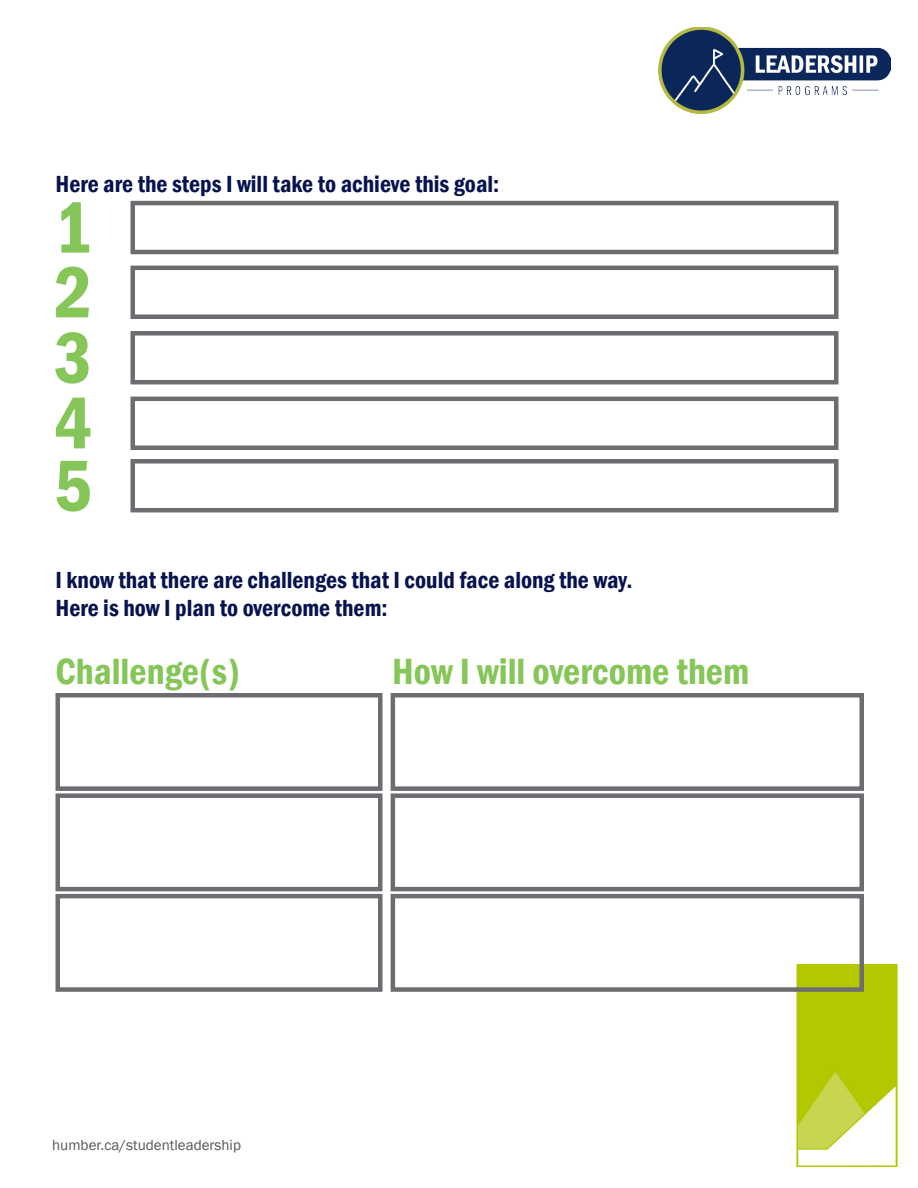
<style>
.page{position:relative;width:918px;height:1188px;background:#fff}
.page>*{position:absolute;margin:0;border:0;box-sizing:border-box;transform-origin:0 0}
.t1{font:600 condensed 75px/64.5px "Franklin Gothic";color:#86c659;text-align:justify}
.t2{font:600 condensed 37.5px "Franklin Gothic";color:#86c659}
.t3{font:600 condensed 24px/28.8px "Franklin Gothic";color:#06134f}
.t4{font:15px "Franklin Gothic";color:#545557}
</style>
<div class="page">
<img style="left:658px;top:27px;width:233px;height:86px">
<img style="left:799px;top:967px;width:96px;height:183px">
<div style="left:796px;top:964px;width:102px;height:203px;border:2px solid #b4c800"></div>
<div style="left:56px;top:693px;width:326px;height:98px;border:4px solid #6c6d70"></div>
<div style="left:391px;top:693px;width:473px;height:98px;border:4px solid #6c6d70"></div>
<div style="left:56px;top:793px;width:326px;height:98px;border:4px solid #6c6d70"></div>
<div style="left:391px;top:793px;width:473px;height:98px;border:4px solid #6c6d70"></div>
<div style="left:56px;top:894px;width:326px;height:98px;border:4px solid #6c6d70"></div>
<div style="left:391px;top:894px;width:473px;height:98px;border:4px solid #6c6d70"></div>
<div style="left:130px;top:201px;width:708px;height:53px;border:4px solid #6c6d70"></div>
<div style="left:130px;top:266px;width:708px;height:53px;border:4px solid #6c6d70"></div>
<div style="left:130px;top:331px;width:708px;height:53px;border:4px solid #6c6d70"></div>
<div style="left:130px;top:397px;width:708px;height:53px;border:4px solid #6c6d70"></div>
<div style="left:130px;top:459px;width:708px;height:53px;border:4px solid #6c6d70"></div>
<p class="t3" style="left:56px;top:169px;width:445px">Here are the steps I will take to achieve this goal:</p>
<h1 class="t1" style="left:54px;top:194px;width:40px">1<br>2<br>3<br>4<br>5</h1>
<p class="t3" style="left:56px;top:565px;width:578px">I know that there are challenges that I could face along the way.<br>Here is how I plan to overcome them:</p>
<h2 class="t2" style="left:56px;top:646px;width:186px">Challenge(s)</h2>
<h2 class="t2" style="left:392px;top:646px;width:359px">How I will overcome them</h2>
<p class="t4" style="left:52px;top:1136px;width:190px">humber.ca/studentleadership</p>
</div>
